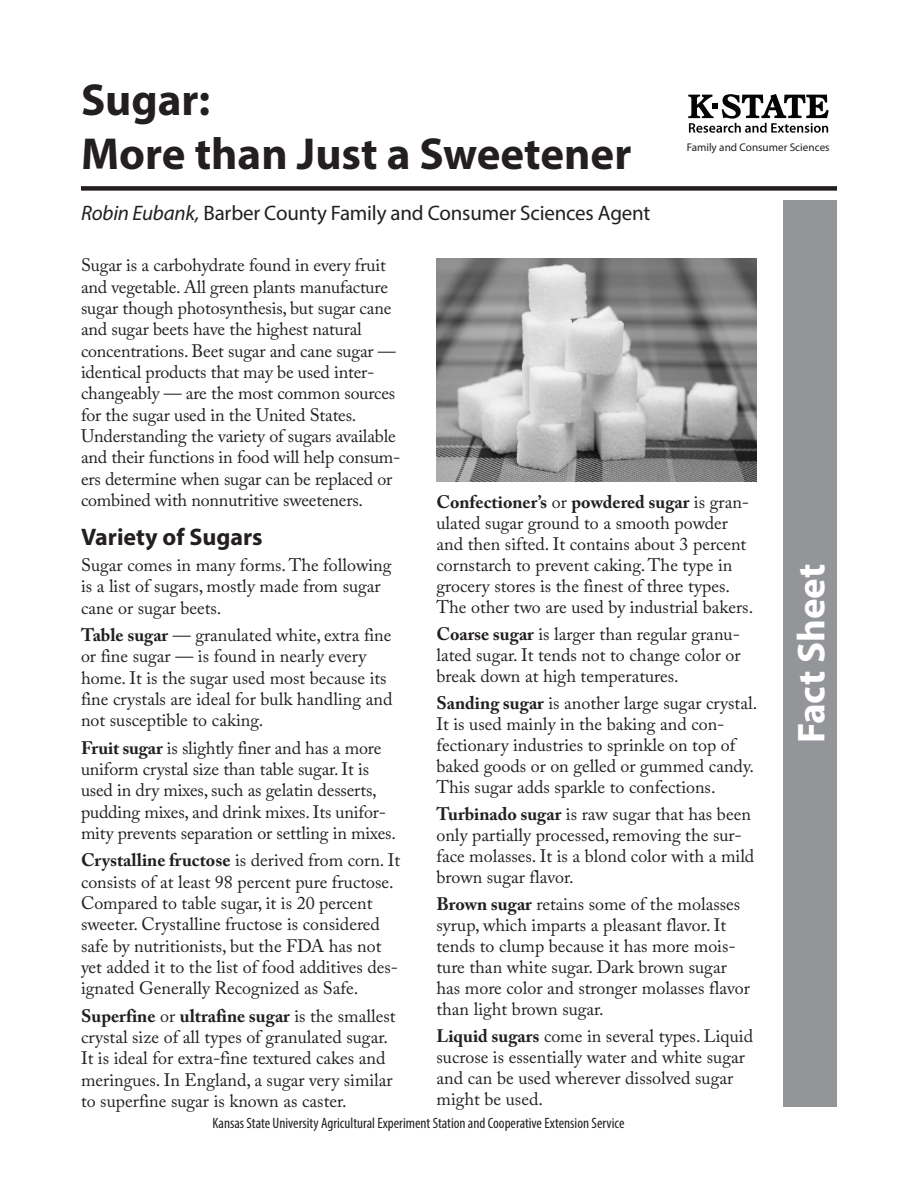
<style>
.page{position:relative;width:918px;height:1188px;background:#fff}
.page>*{position:absolute;margin:0;border:0;box-sizing:border-box;transform-origin:0 0}
.Heads{font:700 45px/54px "Myriad Pro";color:#231f20}
.Subheads{font:700 39px "Myriad Pro";color:#fff}
.Subheads-2{font:700 24px "Myriad Pro";color:#231f20}
.t1{font:21px "Myriad Pro";letter-spacing:-.01em;color:#231f20}
.Body_text{font:18px/21.3px "Adobe Caslon Pro";color:#231f20}
.t2{font:condensed 15px "Myriad Pro";color:#231f20}
.t3{font:11.1px "Myriad Pro";color:#231f20}
.s1{font-style:italic}
.s2{font-weight:700}
</style>
<div class="page">
<div style="left:81px;top:186px;width:756px;height:5px;background:#231f20"></div>
<svg style="left:688px;top:94px;width:141px;height:39px"></svg>
<div style="left:783px;top:200px;width:54px;height:907px;background:#939598"></div>
<img style="left:436px;top:258px;width:320px;height:223px">
<p class="Heads" style="left:81px;top:71px;width:552px">Sugar:<br>More than Just a Sweetener</p>
<p class="t1" style="left:81px;top:200px;width:571px"><span class="s1">Robin Eubank,</span> Barber County Family and Consumer Sciences Agent</p>
<p class="t3" style="left:687px;top:140px;width:144px">Family and Consumer Sciences</p>
<p class="Body_text" style="left:81px;top:254px;width:321px">Sugar is a carbohydrate found in every fruit and vegetable. All green plants manufacture sugar though photosynthesis, but sugar cane and sugar beets have the highest natural concentrations. Beet sugar and cane sugar — identical products that may be used inter&shy;changeably — are the most common sources for the sugar used in the United States.<br>Understanding the variety of sugars available and their functions in food will help consum&shy;ers determine when sugar can be replaced or combined with nonnutritive sweeteners.</p>
<p class="Subheads-2" style="left:81px;top:521px;width:183px">Variety of Sugars</p>
<p class="Body_text" style="left:81px;top:554px;width:312px">Sugar comes in many forms. The following is a list of sugars, mostly made from sugar cane or sugar beets.</p>
<p class="Body_text" style="left:81px;top:624px;width:313px"><span class="s2">Table sugar</span> — granulated white, extra fine or fine sugar — is found in nearly every home. It is the sugar used most because its fine crystals are ideal for bulk handling and not susceptible to caking.</p>
<p class="Body_text" style="left:81px;top:737px;width:317px"><span class="s2">Fruit sugar</span> is slightly finer and has a more uniform crystal size than table sugar. It is used in dry mixes, such as gelatin desserts, pudding mixes, and drink mixes. Its unifor&shy;mity prevents separation or settling in mixes.</p>
<p class="Body_text" style="left:81px;top:849px;width:321px"><span class="s2">Crystalline fructose</span> is derived from corn. It consists of at least 98 percent pure fructose.<br>Compared to table sugar, it is 20 percent sweeter. Crystalline fructose is considered safe by nutritionists, but the FDA has not yet added it to the list of food additives des&shy;ignated Generally Recognized as Safe.</p>
<p class="Body_text" style="left:81px;top:1005px;width:316px"><span class="s2">Superfine</span> or <span class="s2">ultrafine sugar</span> is the smallest crystal size of all types of granulated sugar.<br>It is ideal for extra-fine textured cakes and meringues. In England, a sugar very similar to superfine sugar is known as caster.</p>
<p class="Body_text" style="left:436px;top:491px;width:318px"><span class="s2">Confectioner’s</span> or <span class="s2">powdered sugar</span> is gran&shy;ulated sugar ground to a smooth powder and then sifted. It contains about 3 percent cornstarch to prevent caking. The type in grocery stores is the finest of three types.<br>The other two are used by industrial bakers.</p>
<p class="Body_text" style="left:436px;top:623px;width:306px;text-align:justify"><span class="s2">Coarse sugar</span> is larger than regular granu&shy;lated sugar. It tends not to change color or break down at high temperatures.</p>
<p class="Body_text" style="left:436px;top:692px;width:322px"><span class="s2">Sanding sugar</span> is another large sugar crystal.<br>It is used mainly in the baking and con&shy;fectionary industries to sprinkle on top of baked goods or on gelled or gummed candy.<br>This sugar adds sparkle to confections.</p>
<p class="Body_text" style="left:436px;top:803px;width:319px"><span class="s2">Turbinado sugar</span> is raw sugar that has been only partially processed, removing the sur&shy;face molasses. It is a blond color with a mild brown sugar flavor.</p>
<p class="Body_text" style="left:436px;top:893px;width:315px"><span class="s2">Brown sugar</span> retains some of the molasses syrup, which imparts a pleasant flavor. It tends to clump because it has more mois&shy;ture than white sugar. Dark brown sugar has more color and stronger molasses flavor than light brown sugar.</p>
<p class="Body_text" style="left:436px;top:1025px;width:318px"><span class="s2">Liquid sugars</span> come in several types. Liquid sucrose is essentially water and white sugar and can be used wherever dissolved sugar might be used.</p>
<p class="t2" style="left:212px;top:1114px;width:414px">Kansas State University Agricultural Experiment Station and Cooperative Extension Service</p>
<p class="Subheads" style="left:786px;top:743px;width:181px;rotate:-90deg">Fact Sheet</p>
</div>
